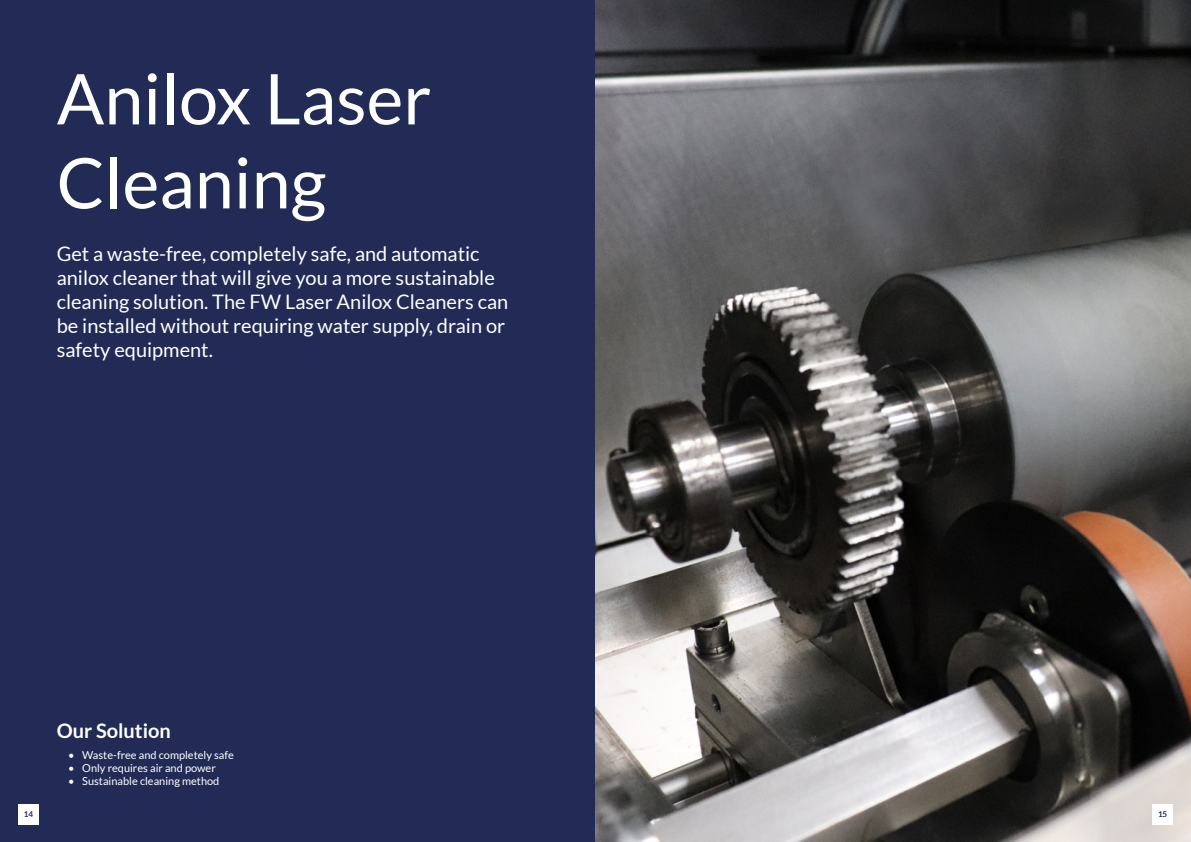
<style>
.page{position:relative;width:1191px;height:842px;background:#fff}
.page>*{position:absolute;margin:0;border:0;box-sizing:border-box;transform-origin:0 0}
.t1{font:70px/84px "Lato";color:#fff}
.t2{font:20px/24px "Lato";color:#fff}
.t3{font:700 20px "Lato";color:#fff}
.t4{font:11px "Lato";color:#fff}
.t5{font:700 8px "Lato";color:#212b55}
</style>
<div class="page">
<div style="left:0;top:0;width:595px;height:842px;background:#212b55"></div>
<img style="left:595px;top:0;width:596px;height:842px">
<div style="left:18px;top:805px;width:21px;height:19px;background:#fff"></div>
<div style="left:1152px;top:805px;width:21px;height:19px;background:#fff"></div>
<h1 class="t1" style="left:57px;top:57px;width:376px">Anilox Laser<br>Cleaning</h1>
<p class="t2" style="left:57px;top:241px;width:453px">Get a waste-free, completely safe, and automatic anilox cleaner that will give you a more sustainable cleaning solution. The FW Laser Anilox Cleaners can be installed without requiring water supply, drain or safety equipment.</p>
<p class="t3" style="left:57px;top:719px;width:116px">Our Solution</p>
<p class="t4" style="left:68px;top:749px;width:167px">• Waste-free and completely safe</p>
<p class="t4" style="left:68px;top:762px;width:149px">• Only requires air and power</p>
<p class="t4" style="left:68px;top:775px;width:153px">• Sustainable cleaning method</p>
<p class="t5" style="left:24px;top:810px;width:11px">81 4</p>
<p class="t5" style="left:1158px;top:810px;width:11px">91 5</p>
</div>
